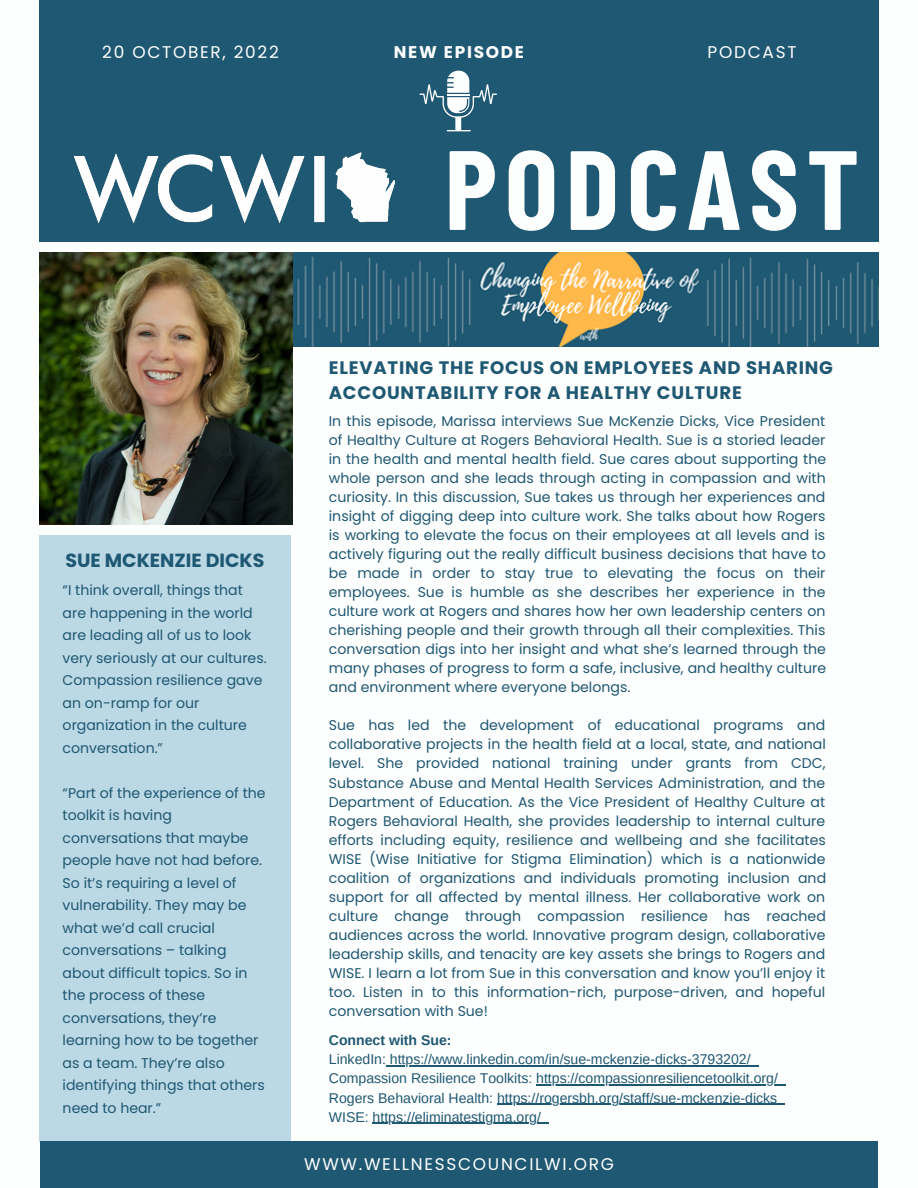
<style>
.page{position:relative;width:918px;height:1188px;background:#fff}
.page>*{position:absolute;margin:0;border:0;box-sizing:border-box;transform-origin:0 0}
.t1{font:700 112.5px "Barlow Condensed";letter-spacing:.07em;color:#fdfefe}
.t2{font:700 19.05px "Poppins";color:#1f5872}
.t3{font:700 18px/24.8px "Poppins";letter-spacing:.045em;color:#1f5872}
.t4{font:16.95px "Poppins";letter-spacing:.1em;color:#fdfefe}
.t5{font:700 16.95px "Poppins";letter-spacing:.1em;color:#fdfefe}
.t6{font:14.1px/19px "Poppins";color:#1f5872;text-align:justify}
.t7{font:14.1px/19.2px "Arimo";color:#1f5872}
.t8{font:700 14.1px "Arimo";color:#1f5872}
</style>
<div class="page">
<img style="left:292px;top:252px;width:586px;height:95px">
<img style="left:39px;top:252px;width:253px;height:273px">
<div style="left:39px;top:535px;width:252px;height:606px;background:#bbd8e5"></div>
<div style="left:40px;top:1141px;width:838px;height:47px;background:#1f5872"></div>
<div style="left:39px;top:0;width:839px;height:242px;background:#1f5872"></div>
<img style="left:74px;top:153px;width:321px;height:70px">
<svg style="left:420px;top:71px;width:77px;height:60px"></svg>
<hr style="left:390px;top:1065px;width:361px;height:2px;background:#1f5872">
<svg style="left:751px;top:1065px;width:7px;height:2px"></svg>
<hr style="left:536px;top:1085px;width:242px;height:1px;background:#1f5872">
<hr style="left:497px;top:1104px;width:280px;height:1px;background:#1f5872">
<hr style="left:373px;top:1123px;width:168px;height:1px;background:#1f5872">
<p class="t4" style="left:102px;top:40px;width:178px">20 OCTOBER, 2022</p>
<p class="t5" style="left:394px;top:40px;width:132px">NEW EPISODE</p>
<p class="t4" style="left:708px;top:40px;width:90px">PODCAST</p>
<h1 class="t1" style="left:445px;top:117px;width:416px">PODCAST</h1>
<h2 class="t2" style="left:65px;top:547px;width:201px">SUE MCKENZIE DICKS</h2>
<p class="t6" style="left:63px;top:579px;width:206px;line-height:22.5px;text-align:left">“I think overall, things that are happening in the world are leading all of us to look very seriously at our cultures.<br>Compassion resilience gave an on-ramp for our organization in the culture conversation.”</p>
<p class="t6" style="left:63px;top:781px;width:204px;line-height:22.5px;text-align:left">“Part of the experience of the toolkit is having conversations that maybe people have not had before.<br>So it’s requiring a level of vulnerability. They may be what we’d call crucial conversations – talking about difficult topics. So in the process of these conversations, they’re learning how to be together as a team. They’re also identifying things that others need to hear.”</p>
<p class="t3" style="left:329px;top:355px;width:506px">ELEVATING THE FOCUS ON EMPLOYEES AND SHARING<br>ACCOUNTABILITY FOR A HEALTHY CULTURE</p>
<p class="t6" style="left:329px;top:411px;width:499px">In this episode, Marissa interviews Sue McKenzie Dicks, Vice President of Healthy Culture at Rogers Behavioral Health. Sue is a storied leader in the health and mental health field. Sue cares about supporting the whole person and she leads through acting in compassion and with curiosity. In this discussion, Sue takes us through her experiences and insight of digging deep into culture work. She talks about how Rogers is working to elevate the focus on their employees at all levels and is actively figuring out the really difficult business decisions that have to be made in order to stay true to elevating the focus on their employees. Sue is humble as she describes her experience in the culture work at Rogers and shares how her own leadership centers on cherishing people and their growth through all their complexities. This conversation digs into her insight and what she’s learned through the many phases of progress to form a safe, inclusive, and healthy culture and environment where everyone belongs.</p>
<p class="t6" style="left:329px;top:716px;width:499px">Sue has led the development of educational programs and collaborative projects in the health field at a local, state, and national level. She provided national training under grants from CDC, Substance Abuse and Mental Health Services Administration, and the Department of Education. As the Vice President of Healthy Culture at Rogers Behavioral Health, she provides leadership to internal culture efforts including equity, resilience and wellbeing and she facilitates WISE (Wise Initiative for Stigma Elimination) which is a nationwide coalition of organizations and individuals promoting inclusion and support for all affected by mental illness. Her collaborative work on culture change through compassion resilience has reached audiences across the world. Innovative program design, collaborative leadership skills, and tenacity are key assets she brings to Rogers and WISE. I learn a lot from Sue in this conversation and know you’ll enjoy it too. Listen in to this information-rich, purpose-driven, and hopeful conversation with Sue!</p>
<p class="t8" style="left:329px;top:1032px;width:124px">Connect with Sue:</p>
<p class="t7" style="left:329px;top:1050px;width:451px">LinkedIn: https://www.linkedin.com/in/sue-mckenzie-dicks-3793202/ Compassion Resilience Toolkits: https://compassionresiliencetoolkit.org/ Rogers Behavioral Health: https://rogersbh.org/staff/sue-mckenzie-dicks WISE: https://eliminatestigma.org/</p>
<p class="t4" style="left:304px;top:1152px;width:311px">WWW.WELLNESSCOUNCILWI.ORG</p>
</div>
